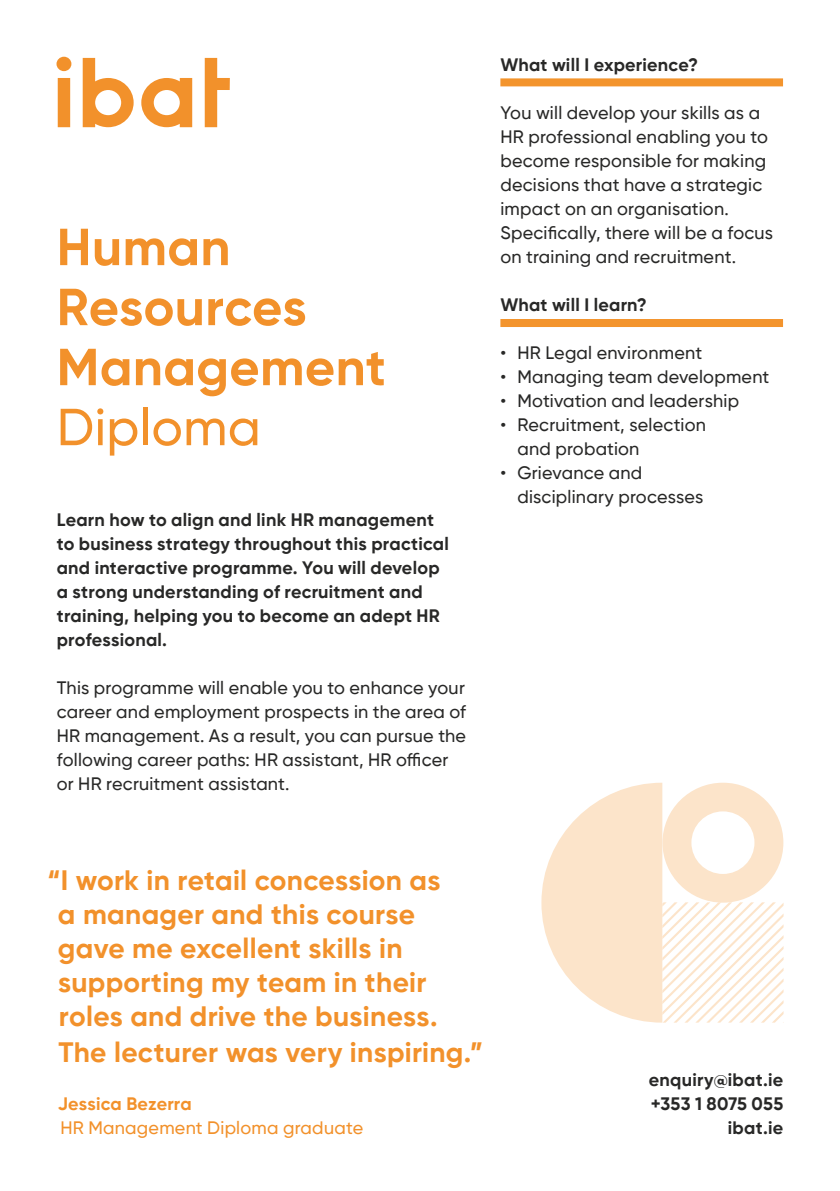
<style>
.page{position:relative;width:840px;height:1191px;background:#fff}
.page>*{position:absolute;margin:0;border:0;box-sizing:border-box;transform-origin:0 0}
.t1{font:700 52px/60px "Gilroy";letter-spacing:.01em;color:#f2912b}
.t2{font:500 52px "Gilroy";letter-spacing:.005em;color:#f2912b}
.t3{font:700 28px/34.4px "Gilroy";letter-spacing:.01em;color:#f2912b}
.t4{font:500 18px/24px "Gilroy";letter-spacing:.015em;color:#282827}
.t5{font:700 18px/24px "Gilroy";letter-spacing:.015em;color:#282827}
.t6{font:500 18px/24px "Gilroy";letter-spacing:.015em;color:#f2912b}
.s1{font-weight:700}
</style>
<div class="page">
<div style="left:500px;top:319px;width:282px;height:8px;background:#f3942d"></div>
<div style="left:500px;top:78px;width:282px;height:8px;background:#f3942d"></div>
<svg style="left:541px;top:782px;width:242px;height:240px"></svg>
<div style="left:58px;top:78px;width:12px;height:49px;background:#f2912b"></div>
<svg style="left:83px;top:58px;width:50px;height:69px"></svg>
<svg style="left:205px;top:58px;width:25px;height:69px"></svg>
<svg style="left:141px;top:78px;width:51px;height:49px"></svg>
<div style="left:56px;top:57px;width:15px;height:14px;background:#f2912b;border-radius:50%"></div>
<p class="t1" style="left:57px;top:217px;width:330px">Human<br>Resources<br>Management</p>
<p class="t2" style="left:57px;top:395px;width:205px">Diploma</p>
<p class="t5" style="left:57px;top:507px;width:393px">Learn how to align and link HR management to business strategy throughout this practical and interactive programme. You will develop a strong understanding of recruitment and training, helping you to become an adept HR professional.</p>
<p class="t4" style="left:57px;top:675px;width:410px">This programme will enable you to enhance your career and employment prospects in the area of HR management. As a result, you can pursue the following career paths: HR assistant, HR officer or HR recruitment assistant.</p>
<p class="t5" style="left:500px;top:52px;width:199px">What will I experience?</p>
<p class="t4" style="left:500px;top:100px;width:274px">You will develop your skills as a<br>HR professional enabling you to become responsible for making decisions that have a strategic impact on an organisation.<br>Specifically, there will be a focus on training and recruitment.</p>
<p class="t5" style="left:500px;top:292px;width:148px">What will I learn?</p>
<p class="t4" style="left:500px;top:340px;width:203px">• HR Legal environment</p>
<p class="t4" style="left:500px;top:364px;width:270px">• Managing team development</p>
<p class="t4" style="left:500px;top:388px;width:240px">• Motivation and leadership</p>
<p class="t4" style="left:517px;top:412px;width:190px;text-indent:-17px">• Recruitment, selection and probation</p>
<p class="t4" style="left:517px;top:460px;width:187px;text-indent:-17px">• Grievance and disciplinary processes</p>
<p class="t3" style="left:58px;top:863px;width:426px;text-indent:-11px">“I work in retail concession as<br>a manager and this course gave me excellent skills in supporting my team in their roles and drive the business.<br>The lecturer was very inspiring.”</p>
<p class="t6" style="left:58px;top:1091px;width:307px"><span class="s1">Jessica Bezerra<br></span>HR Management Diploma graduate</p>
<p class="t5" style="left:648px;top:1067px;width:136px">enquiry@ibat.ie</p>
<p class="t5" style="left:650px;top:1091px;width:134px">+353 1 8075 055</p>
<p class="t5" style="left:727px;top:1115px;width:57px">ibat.ie</p>
</div>
